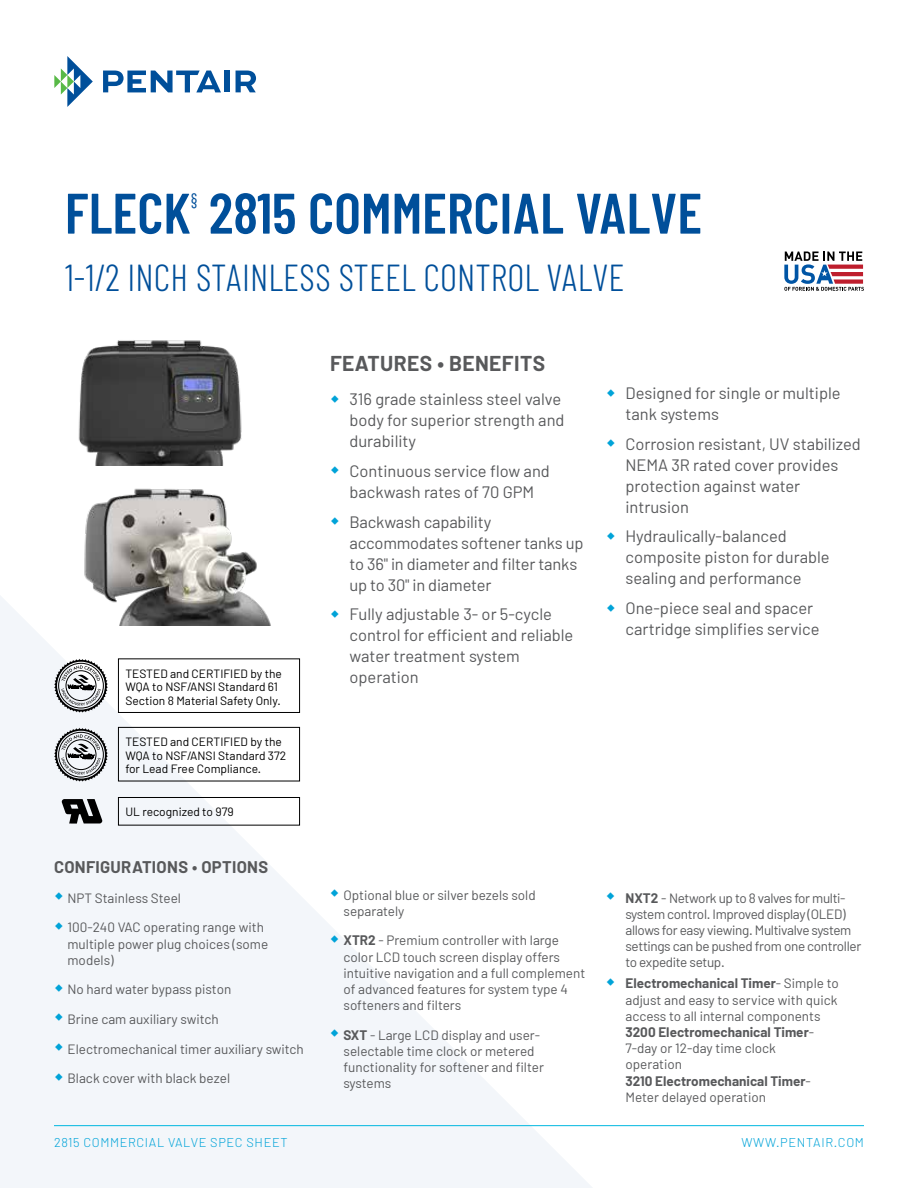
<style>
.page{position:relative;width:918px;height:1188px;background:#fff}
.page>*{position:absolute;margin:0;border:0;box-sizing:border-box;transform-origin:0 0}
.t1{font:600 57px "Barlow Condensed";color:#004f9a}
.t2{font:300 37.5px "Barlow Condensed";color:#004f9a}
.t3{font:700 21px "Barlow";letter-spacing:.02em;color:#58595b}
.t4{font:16.65px "Barlow Condensed";color:#004f9a}
.t5{font:16.5px/21px "Barlow";color:#58595b}
.t6{font:700 16.5px "Barlow";letter-spacing:.02em;color:#58595b}
.t7{font:13.5px/16.2px "Barlow";color:#58595b}
.t8{font:13.5px/16.2px "Barlow";letter-spacing:-.025em;color:#58595b}
.t9{font:300 12.75px "Barlow";letter-spacing:.05em;color:#00a3d8}
.t10{font:12px/13.5px "Barlow";color:#000}
.s1{font-weight:700}
</style>
<div class="page">
<svg style="left:0;top:596px;width:608px;height:592px"></svg>
<hr style="left:54px;top:1125px;width:810px;height:1px;background:#00b7e0">
<svg style="left:784px;top:252px;width:80px;height:39px"></svg>
<img style="left:78px;top:340px;width:164px;height:125px">
<img style="left:79px;top:488px;width:195px;height:138px">
<div style="left:118px;top:797px;width:182px;height:28px;border:1px solid #000"></div>
<svg style="left:62px;top:799px;width:40px;height:25px"></svg>
<div style="left:118px;top:659px;width:182px;height:54px;border:1px solid #000"></div>
<svg style="left:54px;top:659px;width:54px;height:54px"></svg>
<div style="left:118px;top:727px;width:182px;height:54px;border:1px solid #000"></div>
<svg style="left:54px;top:728px;width:54px;height:54px"></svg>
<svg style="left:54px;top:56px;width:39px;height:51px"></svg>
<svg style="left:103px;top:71px;width:118px;height:21px"></svg>
<div style="left:225px;top:71px;width:5px;height:21px;background:#004f9a"></div>
<svg style="left:236px;top:71px;width:20px;height:21px"></svg>
<svg style="left:331px;top:610px;width:7px;height:8px"></svg>
<svg style="left:55px;top:893px;width:7px;height:7px"></svg>
<svg style="left:55px;top:922px;width:7px;height:8px"></svg>
<svg style="left:55px;top:984px;width:7px;height:8px"></svg>
<svg style="left:55px;top:1014px;width:7px;height:7px"></svg>
<svg style="left:55px;top:1043px;width:7px;height:8px"></svg>
<svg style="left:55px;top:1073px;width:7px;height:8px"></svg>
<svg style="left:331px;top:889px;width:7px;height:8px"></svg>
<svg style="left:331px;top:935px;width:7px;height:8px"></svg>
<svg style="left:331px;top:1030px;width:7px;height:7px"></svg>
<p class="t4" style="left:191px;top:188px;width:8px">§</p>
<h1 class="t1" style="left:65px;top:178px;width:639px">FLECK 2815 COMMERCIAL VALVE</h1>
<h2 class="t2" style="left:65px;top:254px;width:561px">1-1/2 INCH STAINLESS STEEL CONTROL VALVE</h2>
<p class="t10" style="left:125px;top:666px;width:158px">TESTED and CERTIFIED by the<br>WQA to NSF/ANSI Standard 61<br>Section 8 Material Safety Only.</p>
<p class="t10" style="left:125px;top:735px;width:162px">TESTED and CERTIFIED by the<br>WQA to NSF/ANSI Standard 372 for Lead Free Compliance.</p>
<p class="t10" style="left:125px;top:805px;width:110px">UL recognized to 979</p>
<p class="t6" style="left:54px;top:857px;width:216px">CONFIGURATIONS • OPTIONS</p>
<p class="t7" style="left:68px;top:883px;width:198px;line-height:29.7px">NPT Stainless Steel<br>100-240 VAC operating range with</p>
<p class="t7" style="left:68px;top:935px;width:202px">multiple power plug choices (some models)</p>
<p class="t7" style="left:68px;top:974px;width:238px;line-height:29.7px">No hard water bypass piston<br>Brine cam auxiliary switch<br>Electromechanical timer auxiliary switch<br>Black cover with black bezel</p>
<h3 class="t3" style="left:330px;top:350px;width:217px">FEATURES • BENEFITS</h3>
<p class="t5" style="left:350px;top:388px;width:217px">316 grade stainless steel valve body for superior strength and durability</p>
<p class="t5" style="left:350px;top:460px;width:202px">Continuous service flow and backwash rates of 70 GPM</p>
<p class="t5" style="left:350px;top:511px;width:236px">Backwash capability accommodates softener tanks up to 36" in diameter and filter tanks up to 30" in diameter</p>
<p class="t5" style="left:350px;top:603px;width:225px">Fully adjustable 3- or 5-cycle control for efficient and reliable water treatment system operation</p>
<p class="t7" style="left:343px;top:886px;width:194px">Optional blue or silver bezels sold separately</p>
<p class="t7" style="left:343px;top:932px;width:243px"><span class="s1">XTR2</span> - Premium controller with large color LCD touch screen display offers intuitive navigation and a full complement of advanced features for system type 4 softeners and filters</p>
<p class="t7" style="left:343px;top:1027px;width:202px"><span class="s1">SXT</span> - Large LCD display and user&shy;selectable time clock or metered functionality for softener and filter systems</p>
<p class="t5" style="left:626px;top:382px;width:217px">Designed for single or multiple tank systems</p>
<p class="t5" style="left:626px;top:433px;width:237px">Corrosion resistant, UV stabilized<br>NEMA 3R rated cover provides protection against water intrusion</p>
<p class="t5" style="left:626px;top:526px;width:206px">Hydraulically-balanced composite piston for durable sealing and performance</p>
<p class="t5" style="left:626px;top:597px;width:196px">One-piece seal and spacer cartridge simplifies service</p>
<p class="t8" style="left:625px;top:889px;width:237px"><span class="s1">NXT2</span> - Network up to 8 valves for multi&shy;system control. Improved display (OLED) allows for easy viewing. Multivalve system settings can be pushed from one controller to expedite setup.</p>
<p class="t7" style="left:625px;top:975px;width:215px"><span class="s1">Electromechanical Timer</span>- Simple to adjust and easy to service with quick access to all internal components<br><span class="s1">3200 Electromechanical Timer</span>-<br>7-day or 12-day time clock<br>operation<br><span class="s1">3210 Electromechanical Timer</span>-<br>Meter delayed operation</p>
<p class="t9" style="left:54px;top:1134px;width:235px">2815 COMMERCIAL VALVE SPEC SHEET</p>
<p class="t9" style="left:742px;top:1134px;width:124px">WWW.PENTAIR.COM</p>
</div>
